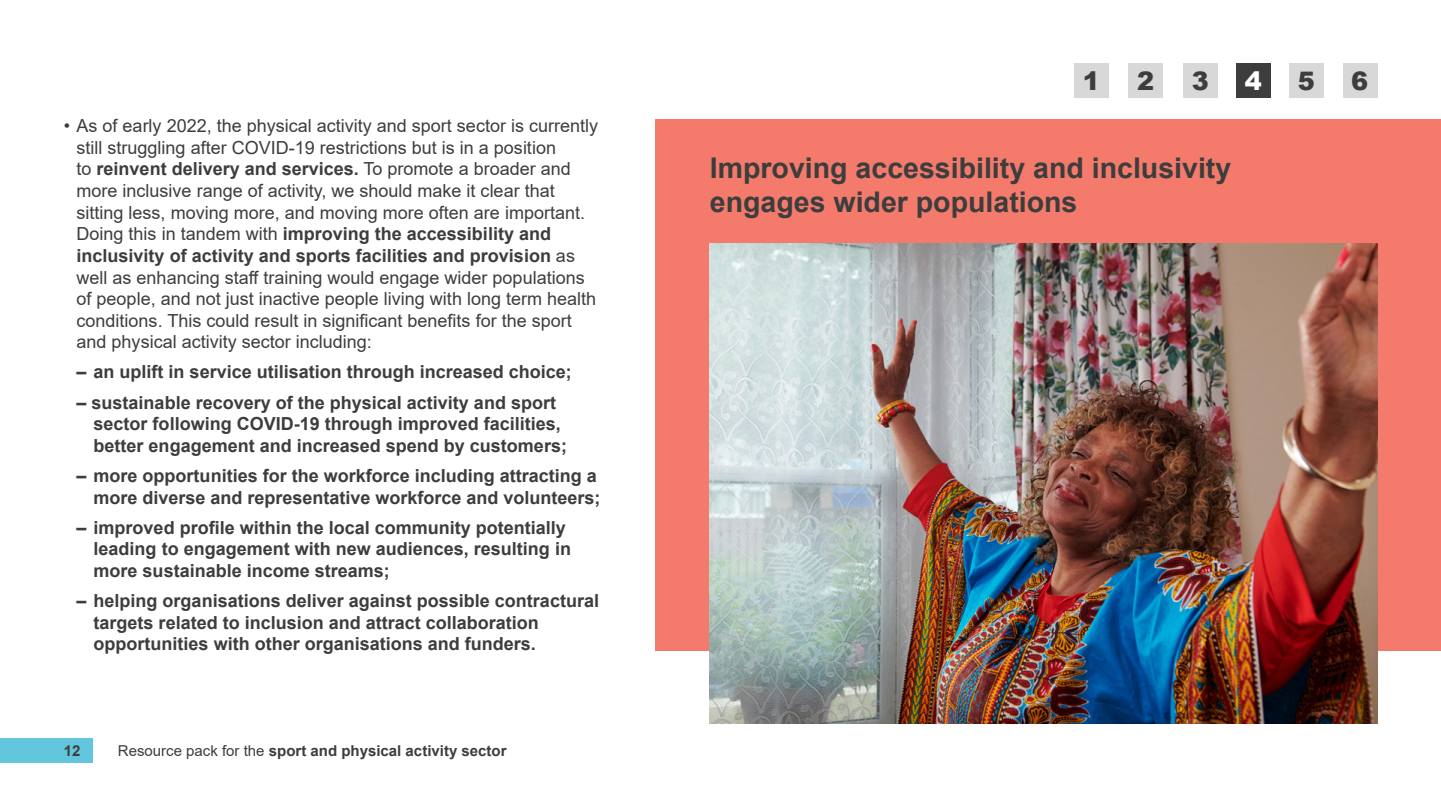
<style>
.page{position:relative;width:1441px;height:810px;background:#fff}
.page>*{position:absolute;margin:0;border:0;box-sizing:border-box;transform-origin:0 0}
.t1{font:700 28.5px/34.2px "Arial";color:#3d3d3d}
.t2{font:900 25.5px "Arial";color:#3d3d3d}
.t3{font:900 25.5px "Arial";color:#fff}
.t4{font:18px/21.6px "Arial";color:#3d3d3d}
.t5{font:700 18px/21.6px "Arial";color:#3d3d3d}
.t6{font:700 15px "Arial";color:#3d3d3d}
.s1{font-weight:700}
.s2{font-weight:400}
</style>
<div class="page">
<div style="left:655px;top:119px;width:785px;height:531px;background:#f47b6c"></div>
<img style="left:709px;top:244px;width:667px;height:479px">
<div style="left:0;top:738px;width:92px;height:25px;background:#62c7dc"></div>
<div style="left:1128px;top:64px;width:34px;height:34px;background:#d8d8d8"></div>
<div style="left:1074px;top:64px;width:34px;height:34px;background:#d8d8d8"></div>
<div style="left:1289px;top:64px;width:34px;height:34px;background:#d8d8d8"></div>
<div style="left:1342px;top:64px;width:34px;height:34px;background:#d8d8d8"></div>
<div style="left:1183px;top:64px;width:34px;height:34px;background:#d8d8d8"></div>
<div style="left:1236px;top:64px;width:34px;height:34px;background:#3d3d3d"></div>
<p class="t4" style="left:77px;top:115px;width:523px;text-indent:-13px">• As of early 2022, the physical activity and sport sector is currently still struggling after COVID-19 restrictions but is in a position<br>to <span class="s1">reinvent delivery and services.</span> To promote a broader and more inclusive range of activity, we should make it clear that sitting less, moving more, and moving more often are important.<br>Doing this in tandem with <span class="s1">improving the accessibility and inclusivity of activity and sports facilities and provision</span> as well as enhancing staff training would engage wider populations of people, and not just inactive people living with long term health conditions. This could result in significant benefits for the sport and physical activity sector including:</p>
<p class="t5" style="left:77px;top:362px;width:497px">– an uplift in service utilisation through increased choice;</p>
<p class="t5" style="left:94px;top:392px;width:475px;text-indent:-17px">– sustainable recovery of the physical activity and sport sector following COVID-19 through improved facilities, better engagement and increased spend by customers;</p>
<p class="t5" style="left:77px;top:465px;width:525px;text-align:right">– more opportunities for the workforce including attracting a more diverse and representative workforce and volunteers;</p>
<p class="t5" style="left:94px;top:517px;width:479px;text-indent:-17px">– improved profile within the local community potentially leading to engagement with new audiences, resulting in more sustainable income streams;</p>
<p class="t5" style="left:94px;top:590px;width:507px;text-indent:-17px">– helping organisations deliver against possible contractural targets related to inclusion and attract collaboration opportunities with other organisations and funders.</p>
<p class="t6" style="left:64px;top:741px;width:18px">12</p>
<p class="t6" style="left:118px;top:741px;width:390px"><span class="s2">Resource pack for the</span> sport and physical activity sector</p>
<h2 class="t2" style="left:1082px;top:62px;width:19px">1</h2>
<h2 class="t2" style="left:1137px;top:62px;width:19px">2</h2>
<h2 class="t2" style="left:1191px;top:62px;width:19px">3</h2>
<h2 class="t3" style="left:1244px;top:62px;width:19px">4</h2>
<h2 class="t2" style="left:1297px;top:62px;width:19px">5</h2>
<h2 class="t2" style="left:1350px;top:62px;width:19px">6</h2>
<h1 class="t1" style="left:709px;top:151px;width:523px">Improving accessibility and inclusivity engages wider populations</h1>
</div>
